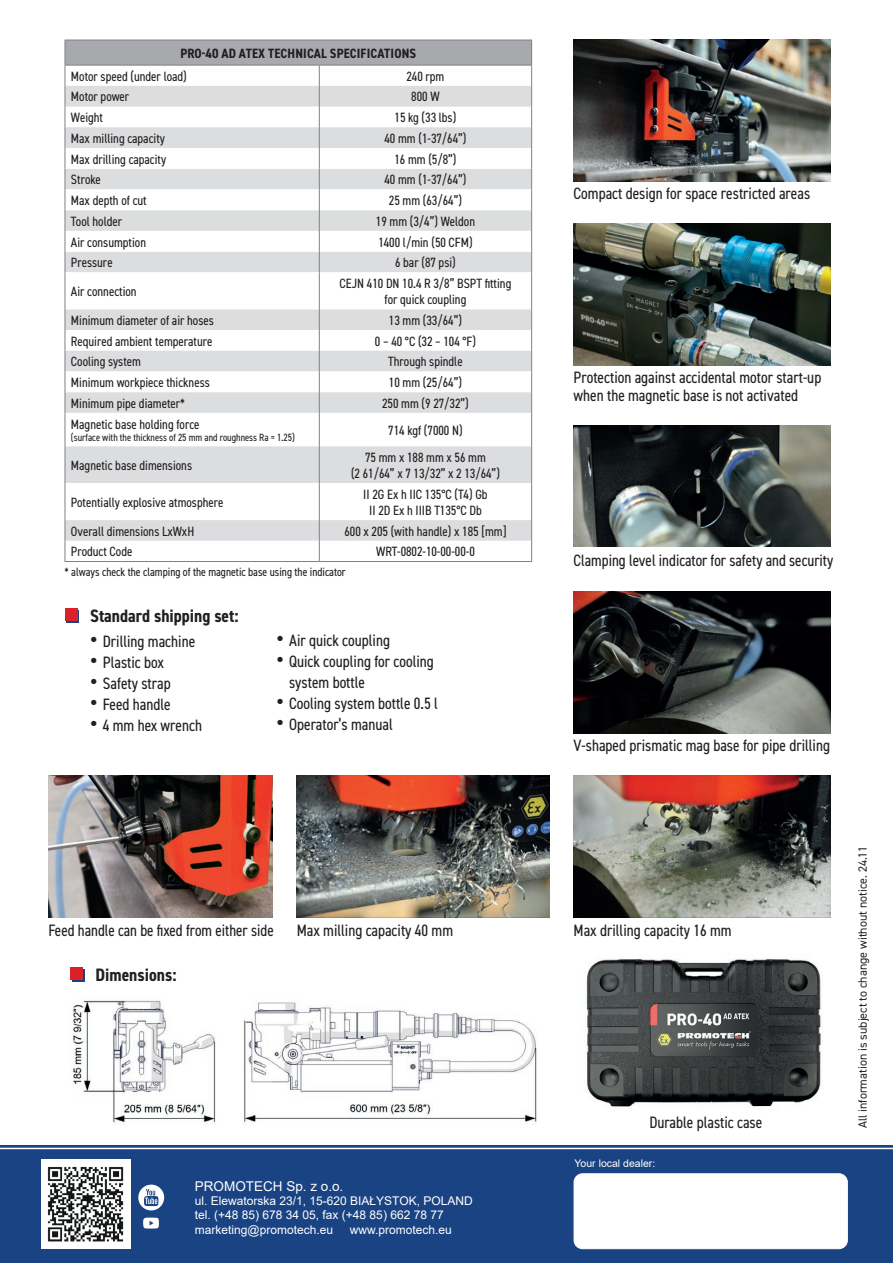
<style>
.page{position:relative;width:893px;height:1263px;background:#fff}
.page>*{position:absolute;margin:0;border:0;box-sizing:border-box;transform-origin:0 0}
.tekst_ulotka_promotech_wypunkt{font:700 condensed 18px "DIN2014";color:#231f20}
.w_tabelce_tresc{font:700 condensed 18px "DIN2014";color:#231f20}
.w_tabelce_tresc-2{font:condensed 16.5px/18px "DIN2014";color:#231f20}
.w_tabelce_tresc-3{font:condensed 13.5px/16.2px "DIN2014";color:#231f20;text-align:center}
.Styl_akapitowy5{font:700 condensed 13.5px "DIN2014";letter-spacing:.01em;color:#231f20}
.t1{font:13.5px "Arial";color:#fff}
.t2{font:12px "Arial";color:#fff}
.w_tabelce_tresc-4{font:condensed 12px "DIN2014";color:#231f20}
.t3{font:12px "DIN2014";color:#231f20}
.w_tabelce_tresc-5{font:condensed 10.5px "DIN2014";color:#231f20}
.t4{font:10.5px "Arial";color:#fff}
.s1{font-family:"Arial";font-stretch:normal;font-size:21px}
</style>
<div class="page">
<img style="left:574px;top:775px;width:256px;height:142px">
<img style="left:73px;top:1000px;width:464px;height:125px">
<div style="left:65px;top:40px;width:467px;height:25px;background:#a8a9ad"></div>
<svg style="left:66px;top:86px;width:465px;height:285px;fill:#dcdddf"></svg>
<svg style="left:66px;top:148px;width:465px;height:161px"></svg>
<svg style="left:66px;top:371px;width:465px;height:190px"></svg>
<hr style="left:65px;top:40px;width:254px;height:1px;background:#808285">
<hr style="left:319px;top:40px;width:213px;height:1px;background:#808285">
<hr style="left:65px;top:65px;width:254px;height:1px;background:#808285">
<svg style="left:65px;top:40px;width:1px;height:232px"></svg>
<hr style="left:65px;top:272px;width:1px;height:37px;background:#808285">
<hr style="left:319px;top:65px;width:213px;height:1px;background:#808285">
<svg style="left:319px;top:65px;width:1px;height:207px"></svg>
<svg style="left:531px;top:41px;width:1px;height:231px"></svg>
<hr style="left:319px;top:272px;width:1px;height:37px;background:#808285">
<hr style="left:531px;top:272px;width:1px;height:37px;background:#808285">
<svg style="left:65px;top:309px;width:1px;height:104px"></svg>
<svg style="left:319px;top:309px;width:1px;height:104px"></svg>
<svg style="left:531px;top:309px;width:1px;height:104px"></svg>
<hr style="left:65px;top:413px;width:1px;height:33px;background:#808285">
<hr style="left:319px;top:413px;width:1px;height:33px;background:#808285">
<hr style="left:531px;top:413px;width:1px;height:33px;background:#808285">
<hr style="left:65px;top:446px;width:1px;height:37px;background:#808285">
<hr style="left:319px;top:446px;width:1px;height:37px;background:#808285">
<hr style="left:531px;top:446px;width:1px;height:37px;background:#808285">
<hr style="left:65px;top:483px;width:1px;height:37px;background:#808285">
<hr style="left:319px;top:483px;width:1px;height:37px;background:#808285">
<hr style="left:531px;top:483px;width:1px;height:37px;background:#808285">
<svg style="left:65px;top:520px;width:1px;height:41px"></svg>
<svg style="left:319px;top:520px;width:1px;height:41px"></svg>
<svg style="left:531px;top:520px;width:1px;height:41px"></svg>
<hr style="left:65px;top:561px;width:254px;height:1px;background:#808285">
<hr style="left:319px;top:561px;width:213px;height:1px;background:#808285">
<div style="left:0;top:1145px;width:893px;height:118px;background:#1a4383"></div>
<img style="left:41px;top:1159px;width:89px;height:90px">
<div style="left:574px;top:1174px;width:273px;height:75px;background:#fff;border-radius:9px"></div>
<div style="left:574px;top:1173px;width:273px;height:76px;border:1px solid #fff;border-radius:9px"></div>
<svg style="left:138px;top:1184px;width:26px;height:26px"></svg>
<svg style="left:143px;top:1217px;width:16px;height:11px"></svg>
<hr style="left:0;top:1148px;width:893px;height:1px;background:#fff">
<img style="left:574px;top:40px;width:256px;height:142px">
<img style="left:574px;top:425px;width:256px;height:122px">
<img style="left:574px;top:591px;width:256px;height:142px">
<img style="left:297px;top:775px;width:253px;height:142px">
<img style="left:574px;top:224px;width:256px;height:142px">
<img style="left:48px;top:775px;width:225px;height:142px">
<div style="left:66px;top:610px;width:13px;height:13px;background:#1a4383"></div>
<div style="left:65px;top:608px;width:13px;height:13px;background:#da2128"></div>
<div style="left:72px;top:969px;width:13px;height:13px;background:#1a4383"></div>
<div style="left:70px;top:967px;width:13px;height:13px;background:#da2128"></div>
<img style="left:586px;top:959px;width:236px;height:148px">
<p class="Styl_akapitowy5" style="left:180px;top:44px;width:237px">PRO-40 AD ATEX TECHNICAL SPECIFICATIONS</p>
<p class="w_tabelce_tresc-3" style="left:71px;top:67px;width:117px">Motor speed (under load)</p>
<p class="w_tabelce_tresc-3" style="left:406px;top:67px;width:39px">240 rpm</p>
<p class="w_tabelce_tresc-3" style="left:71px;top:88px;width:60px">Motor power</p>
<p class="w_tabelce_tresc-3" style="left:411px;top:88px;width:30px">800 W</p>
<p class="w_tabelce_tresc-3" style="left:71px;top:109px;width:34px">Weight</p>
<p class="w_tabelce_tresc-3" style="left:395px;top:109px;width:63px">15 kg (33 lbs)</p>
<p class="w_tabelce_tresc-3" style="left:71px;top:130px;width:96px">Max milling capacity</p>
<p class="w_tabelce_tresc-3" style="left:384px;top:130px;width:84px">40 mm (1-37/64”)</p>
<p class="w_tabelce_tresc-3" style="left:71px;top:150px;width:97px">Max drilling capacity</p>
<p class="w_tabelce_tresc-3" style="left:394px;top:150px;width:64px">16 mm (5/8”)</p>
<p class="w_tabelce_tresc-3" style="left:71px;top:171px;width:31px">Stroke</p>
<p class="w_tabelce_tresc-3" style="left:384px;top:171px;width:84px">40 mm (1-37/64”)</p>
<p class="w_tabelce_tresc-3" style="left:71px;top:192px;width:77px">Max depth of cut</p>
<p class="w_tabelce_tresc-3" style="left:389px;top:192px;width:75px">25 mm (63/64”)</p>
<p class="w_tabelce_tresc-3" style="left:71px;top:212px;width:53px">Tool holder</p>
<p class="w_tabelce_tresc-3" style="left:376px;top:212px;width:101px">19 mm (3/4”) Weldon</p>
<p class="w_tabelce_tresc-3" style="left:71px;top:233px;width:77px">Air consumption</p>
<p class="w_tabelce_tresc-3" style="left:378px;top:233px;width:96px">1400 l/min (50 CFM)</p>
<p class="w_tabelce_tresc-3" style="left:71px;top:254px;width:43px">Pressure</p>
<p class="w_tabelce_tresc-3" style="left:395px;top:254px;width:62px">6 bar (87 psi)</p>
<p class="w_tabelce_tresc-3" style="left:71px;top:283px;width:67px">Air connection</p>
<p class="w_tabelce_tresc-3" style="left:340px;top:275px;width:173px">CEJN 410 DN 10.4 R 3/8” BSPT fitting for quick coupling</p>
<p class="w_tabelce_tresc-3" style="left:71px;top:312px;width:144px">Minimum diameter of air hoses</p>
<p class="w_tabelce_tresc-3" style="left:389px;top:312px;width:75px">13 mm (33/64”)</p>
<p class="w_tabelce_tresc-3" style="left:71px;top:332px;width:143px">Required ambient temperature</p>
<p class="w_tabelce_tresc-3" style="left:375px;top:332px;width:103px">0 – 40 °C (32 – 104 °F)</p>
<p class="w_tabelce_tresc-3" style="left:71px;top:353px;width:72px">Cooling system</p>
<p class="w_tabelce_tresc-3" style="left:388px;top:353px;width:76px">Through spindle</p>
<p class="w_tabelce_tresc-3" style="left:71px;top:374px;width:140px">Minimum workpiece thickness</p>
<p class="w_tabelce_tresc-3" style="left:389px;top:374px;width:75px">10 mm (25/64”)</p>
<p class="w_tabelce_tresc-3" style="left:71px;top:394px;width:116px">Minimum pipe diameter*</p>
<p class="w_tabelce_tresc-3" style="left:382px;top:394px;width:88px">250 mm (9 27/32”)</p>
<p class="w_tabelce_tresc-3" style="left:71px;top:415px;width:130px">Magnetic base holding force</p>
<p class="w_tabelce_tresc-5" style="left:71px;top:430px;width:225px">(surface with the thickness of 25 mm and roughness Ra = 1.25)</p>
<p class="w_tabelce_tresc-3" style="left:388px;top:421px;width:76px">714 kgf (7000 N)</p>
<p class="w_tabelce_tresc-3" style="left:71px;top:457px;width:123px">Magnetic base dimensions</p>
<p class="w_tabelce_tresc-3" style="left:351px;top:449px;width:150px">75 mm x 188 mm x 56 mm<br>(2 61/64” x 7 13/32” x 2 13/64”)</p>
<p class="w_tabelce_tresc-3" style="left:71px;top:494px;width:154px">Potentially explosive atmosphere</p>
<p class="w_tabelce_tresc-3" style="left:363px;top:485px;width:126px">II 2G Ex h IIC 135°C (T4) Gb</p>
<p class="w_tabelce_tresc-3" style="left:369px;top:502px;width:114px">II 2D Ex h IIIB T135°C Db</p>
<p class="w_tabelce_tresc-3" style="left:71px;top:522px;width:125px">Overall dimensions LxWxH</p>
<p class="w_tabelce_tresc-3" style="left:344px;top:522px;width:164px">600 x 205 (with handle) x 185 [mm]</p>
<p class="w_tabelce_tresc-3" style="left:71px;top:543px;width:63px">Product Code</p>
<p class="w_tabelce_tresc-3" style="left:376px;top:543px;width:100px">WRT-0802-10-00-00-0</p>
<p class="w_tabelce_tresc-4" style="left:65px;top:564px;width:283px">* always check the clamping of the magnetic base using the indicator</p>
<p class="tekst_ulotka_promotech_wypunkt" style="left:90px;top:604px;width:150px">Standard shipping set:</p>
<p class="w_tabelce_tresc-2" style="left:90px;top:632px;width:107px"><span class="s1">•</span> Drilling machine</p>
<p class="w_tabelce_tresc-2" style="left:90px;top:653px;width:75px"><span class="s1">•</span> Plastic box</p>
<p class="w_tabelce_tresc-2" style="left:90px;top:674px;width:82px"><span class="s1">•</span> Safety strap</p>
<p class="w_tabelce_tresc-2" style="left:90px;top:695px;width:82px"><span class="s1">•</span> Feed handle</p>
<p class="w_tabelce_tresc-2" style="left:90px;top:716px;width:113px"><span class="s1">•</span> 4 mm hex wrench</p>
<p class="w_tabelce_tresc-2" style="left:276px;top:630px;width:115px"><span class="s1">•</span> Air quick coupling</p>
<p class="w_tabelce_tresc-2" style="left:289px;top:650px;width:146px;line-height:21px;text-indent:-13px"><span class="s1">•</span> Quick coupling for cooling system bottle</p>
<p class="w_tabelce_tresc-2" style="left:276px;top:693px;width:163px"><span class="s1">•</span> Cooling system bottle 0.5 l</p>
<p class="w_tabelce_tresc-2" style="left:276px;top:714px;width:118px"><span class="s1">•</span> Operator’s manual</p>
<p class="w_tabelce_tresc-2" style="left:48px;top:920px;width:227px">Feed handle can be fixed from either side</p>
<p class="w_tabelce_tresc" style="left:95px;top:963px;width:83px">Dimensions:</p>
<p class="w_tabelce_tresc-2" style="left:297px;top:920px;width:158px">Max milling capacity 40 mm</p>
<p class="t1" style="left:195px;top:1176px;width:150px">PROMOTECH Sp. z o.o.</p>
<p class="t2" style="left:195px;top:1192px;width:279px">ul. Elewatorska 23/1, 15-620 BIAŁYSTOK, POLAND</p>
<p class="t2" style="left:195px;top:1207px;width:250px">tel. (+48 85) 678 34 05, fax (+48 85) 662 78 77</p>
<p class="t2" style="left:195px;top:1221px;width:140px">marketing@promotech.eu</p>
<p class="t2" style="left:350px;top:1221px;width:104px">www.promotech.eu</p>
<p class="w_tabelce_tresc-2" style="left:574px;top:183px;width:238px">Compact design for space restricted areas</p>
<p class="w_tabelce_tresc-2" style="left:574px;top:367px;width:249px">Protection against accidental motor start-up when the magnetic base is not activated</p>
<p class="w_tabelce_tresc-2" style="left:574px;top:551px;width:261px">Clamping level indicator for safety and security</p>
<p class="w_tabelce_tresc-2" style="left:574px;top:736px;width:258px">V-shaped prismatic mag base for pipe drilling</p>
<p class="w_tabelce_tresc-2" style="left:574px;top:920px;width:159px">Max drilling capacity 16 mm</p>
<p class="w_tabelce_tresc-2" style="left:649px;top:1113px;width:115px">Durable plastic case</p>
<p class="t4" style="left:575px;top:1156px;width:82px">Your local dealer:</p>
<p class="t3" style="left:855px;top:1128px;width:284px;rotate:-90deg">All information is subject to change without notice. 24.11</p>
</div>
